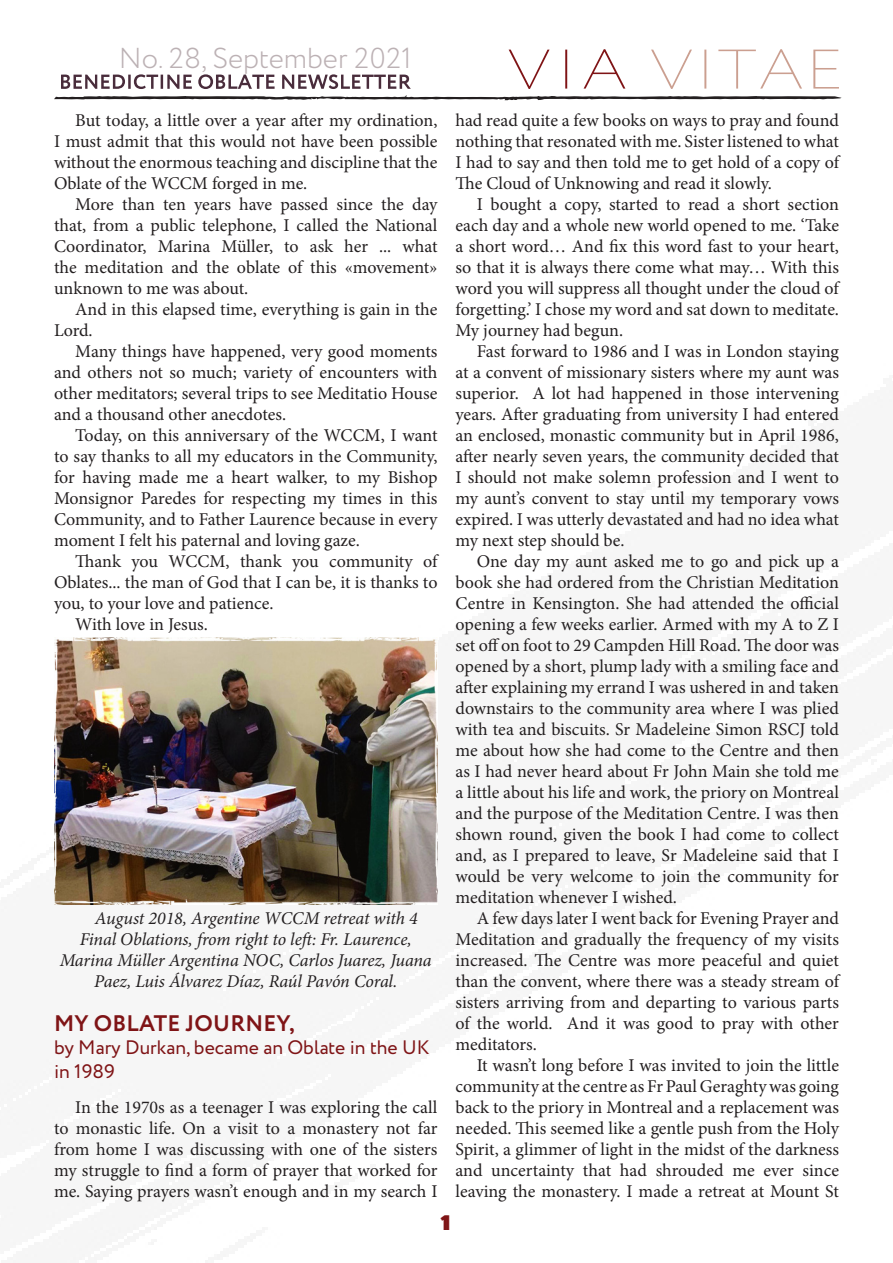
<style>
.page{position:relative;width:893px;height:1263px;background:#fff}
.page>*{position:absolute;margin:0;border:0;box-sizing:border-box;transform-origin:0 0}
.t1{font:300 28.8px "Circe";color:#bcb1b4}
._1{font:700 22.5px "Circe";letter-spacing:.01em;color:#7f1416}
._1-2{font:800 21px "Circe";color:#7f1416}
._1-3{font:19.5px/23.4px "Circe";color:#7f1416}
._1-4{font:18px/21px "Minion Pro";letter-spacing:-.005em;color:#231f20;text-align:justify}
._1-5{font:italic 18px "Minion Pro";letter-spacing:-.01em;color:#231f20}
</style>
<div class="page">
<svg style="left:61px;top:74px;width:350px;height:15px"></svg>
<svg style="left:54px;top:95px;width:788px;height:6px"></svg>
<svg style="left:509px;top:49px;width:116px;height:40px"></svg>
<svg style="left:651px;top:49px;width:188px;height:40px"></svg>
<img style="left:54px;top:638px;width:383px;height:266px">
<h1 class="t1" style="left:119px;top:40px;width:295px">No. 28, September 2021</h1>
<p class="_1-4" style="left:54px;top:110px;width:385px;text-indent:21px">But today, a little over a year after my ordination, I must admit that this would not have been possible without the enormous teaching and discipline that the Oblate of the WCCM forged in me.</p>
<p class="_1-4" style="left:54px;top:194px;width:385px;text-indent:21px">More than ten years have passed since the day that, from a public telephone, I called the National Coordinator, Marina Müller, to ask her ... what the meditation and the oblate of this «movement» unknown to me was about.</p>
<p class="_1-4" style="left:54px;top:299px;width:385px;text-indent:21px">And in this elapsed time, everything is gain in the<br>Lord.</p>
<p class="_1-4" style="left:54px;top:341px;width:385px;text-indent:21px">Many things have happened, very good moments and others not so much; variety of encounters with other meditators; several trips to see Meditatio House and a thousand other anecdotes.</p>
<p class="_1-4" style="left:54px;top:425px;width:385px;text-indent:21px">Today, on this anniversary of the WCCM, I want to say thanks to all my educators in the Community, for having made me a heart walker, to my Bishop Monsignor Paredes for respecting my times in this Community, and to Father Laurence because in every moment I felt his paternal and loving gaze.</p>
<p class="_1-4" style="left:54px;top:551px;width:385px;text-indent:21px">Thank you WCCM, thank you community of Oblates... the man of God that I can be, it is thanks to you, to your love and patience.</p>
<p class="_1-4" style="left:75px;top:614px;width:134px">With love in Jesus.</p>
<p class="_1-5" style="left:95px;top:906px;width:324px">August 2018, Argentine WCCM retreat with 4</p>
<p class="_1-5" style="left:80px;top:927px;width:334px">Final Oblations, from right to left: Fr. Laurence,</p>
<p class="_1-5" style="left:60px;top:948px;width:374px">Marina Müller Argentina NOC, Carlos Juarez, Juana</p>
<p class="_1-5" style="left:94px;top:969px;width:305px">Paez, Luis Álvarez Díaz, Raúl Pavón Coral.</p>
<p class="_1" style="left:54px;top:1008px;width:242px">MY OBLATE JOURNEY,</p>
<p class="_1-3" style="left:54px;top:1036px;width:377px">by Mary Durkan, became an Oblate in the UK in 1989</p>
<p class="_1-4" style="left:54px;top:1097px;width:385px;text-indent:21px">In the 1970s as a teenager I was exploring the call to monastic life. On a visit to a monastery not far from home I was discussing with one of the sisters my struggle to find a form of prayer that worked for me. Saying prayers wasn’t enough and in my search I</p>
<p class="_1-4" style="left:455px;top:110px;width:385px">had read quite a few books on ways to pray and found nothing that resonated with me. Sister listened to what I had to say and then told me to get hold of a copy of The Cloud of Unknowing and read it slowly.</p>
<p class="_1-4" style="left:455px;top:194px;width:385px;text-indent:21px">I bought a copy, started to read a short section each day and a whole new world opened to me. ‘Take a short word… And fix this word fast to your heart, so that it is always there come what may… With this word you will suppress all thought under the cloud of forgetting.’ I chose my word and sat down to meditate.<br>My journey had begun.</p>
<p class="_1-4" style="left:455px;top:341px;width:385px;text-indent:21px">Fast forward to 1986 and I was in London staying at a convent of missionary sisters where my aunt was superior. A lot had happened in those intervening years. After graduating from university I had entered an enclosed, monastic community but in April 1986, after nearly seven years, the community decided that I should not make solemn profession and I went to my aunt’s convent to stay until my temporary vows expired. I was utterly devastated and had no idea what my next step should be.</p>
<p class="_1-4" style="left:455px;top:551px;width:385px;text-indent:21px">One day my aunt asked me to go and pick up a book she had ordered from the Christian Meditation Centre in Kensington. She had attended the official opening a few weeks earlier. Armed with my A to Z I set off on foot to 29 Campden Hill Road. The door was opened by a short, plump lady with a smiling face and after explaining my errand I was ushered in and taken downstairs to the community area where I was plied with tea and biscuits. Sr Madeleine Simon RSCJ told me about how she had come to the Centre and then as I had never heard about Fr John Main she told me a little about his life and work, the priory on Montreal and the purpose of the Meditation Centre. I was then shown round, given the book I had come to collect and, as I prepared to leave, Sr Madeleine said that I would be very welcome to join the community for meditation whenever I wished.</p>
<p class="_1-4" style="left:455px;top:908px;width:385px;text-indent:21px">A few days later I went back for Evening Prayer and Meditation and gradually the frequency of my visits increased. The Centre was more peaceful and quiet than the convent, where there was a steady stream of sisters arriving from and departing to various parts of the world. And it was good to pray with other meditators.</p>
<p class="_1-4" style="left:455px;top:1055px;width:385px;text-indent:21px">It wasn’t long before I was invited to join the little community at the centre as Fr Paul Geraghty was going back to the priory in Montreal and a replacement was needed. This seemed like a gentle push from the Holy Spirit, a glimmer of light in the midst of the darkness and uncertainty that had shrouded me ever since leaving the monastery. I made a retreat at Mount St</p>
<p class="_1-2" style="left:441px;top:1209px;width:12px">11</p>
</div>
